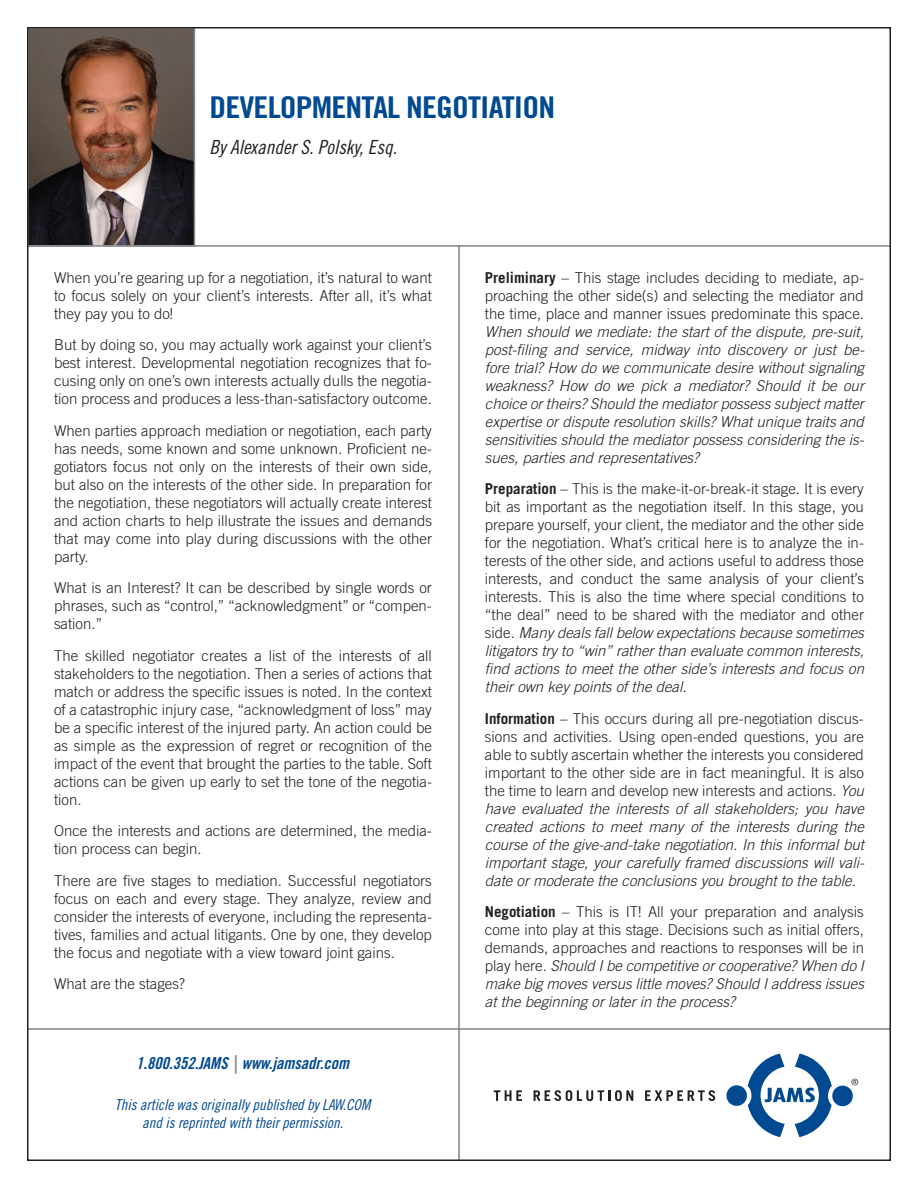
<style>
.page{position:relative;width:918px;height:1188px;background:#fff}
.page>*{position:absolute;margin:0;border:0;box-sizing:border-box;transform-origin:0 0}
.t1{font:30px "Trade Gothic LT Std Bd Cn 20";letter-spacing:-.025em;color:#014990;scale:1.12 1}
.t2{font:19.5px "Trade Gothic LT Std Cn 18 Obl";color:#231f20}
.t3{font:16.5px "Trade Gothic LT Std Bd Cn 20 Obl";color:#014990}
.t4{font:300 15px/18px "Trade Gothic LT Std";color:#231f20;text-align:justify}
.t5{font:italic 300 15px/18px "Trade Gothic LT Std";color:#231f20;text-align:justify}
.t6{font:15px/18px "Trade Gothic LT Std Cn 18 Obl";color:#014990;text-align:center}
.s1{color:#808285}
.s2{font-weight:700}
.s3{font-style:italic}
.s4{font-weight:700;font-style:normal}
.s5{font-style:normal}
</style>
<div class="page">
<img style="left:30px;top:30px;width:164px;height:215px">
<hr style="left:27px;top:245px;width:864px;height:2px;background:#808285">
<hr style="left:194px;top:27px;width:1px;height:220px;background:#808285">
<hr style="left:27px;top:1028px;width:864px;height:2px;background:#808285">
<hr style="left:458px;top:246px;width:2px;height:915px;background:#808285">
<svg style="left:851px;top:1079px;width:7px;height:6px"></svg>
<svg style="left:494px;top:1090px;width:28px;height:11px"></svg>
<svg style="left:534px;top:1090px;width:99px;height:11px"></svg>
<svg style="left:645px;top:1090px;width:70px;height:11px"></svg>
<div style="left:726px;top:1085px;width:21px;height:21px;background:#014990;border-radius:50%"></div>
<svg style="left:748px;top:1054px;width:84px;height:83px"></svg>
<div style="left:832px;top:1086px;width:21px;height:20px;background:#014990;border-radius:50%"></div>
<h1 class="t1" style="left:210px;top:90px;width:310px">DEVELOPMENTAL NEGOTIATION</h1>
<h2 class="t2" style="left:210px;top:136px;width:189px">By Alexander S. Polsky, Esq.</h2>
<p class="t4" style="left:54px;top:268px;width:379px">When you’re gearing up for a negotiation, it’s natural to want to focus solely on your client’s interests. After all, it’s what they pay you to do!</p>
<p class="t4" style="left:54px;top:336px;width:379px">But by doing so, you may actually work against your client’s best interest. Developmental negotiation recognizes that fo&shy;cusing only on one’s own interests actually dulls the negotia&shy;tion process and produces a less-than-satisfactory outcome.</p>
<p class="t4" style="left:54px;top:421px;width:380px">When parties approach mediation or negotiation, each party has needs, some known and some unknown. Proficient ne&shy;gotiators focus not only on the interests of their own side, but also on the interests of the other side. In preparation for the negotiation, these negotiators will actually create interest and action charts to help illustrate the issues and demands that may come into play during discussions with the other party.</p>
<p class="t4" style="left:54px;top:579px;width:379px">What is an Interest? It can be described by single words or phrases, such as “control,” “acknowledgment” or “compen&shy;sation.”</p>
<p class="t4" style="left:54px;top:646px;width:380px">The skilled negotiator creates a list of the interests of all stakeholders to the negotiation. Then a series of actions that match or address the specific issues is noted. In the context of a catastrophic injury case, “acknowledgment of loss” may be a specific interest of the injured party. An action could be as simple as the expression of regret or recognition of the impact of the event that brought the parties to the table. Soft actions can be given up early to set the tone of the negotia&shy;tion.</p>
<p class="t4" style="left:54px;top:822px;width:379px">Once the interests and actions are determined, the media&shy;tion process can begin.</p>
<p class="t4" style="left:54px;top:871px;width:380px">There are five stages to mediation. Successful negotiators focus on each and every stage. They analyze, review and consider the interests of everyone, including the representa&shy;tives, families and actual litigants. One by one, they develop the focus and negotiate with a view toward joint gains.</p>
<p class="t4" style="left:54px;top:975px;width:132px">What are the stages?</p>
<p class="t3" style="left:136px;top:1054px;width:215px">1.800.352.JAMS <span class="s1">|</span> www.jamsadr.com</p>
<p class="t6" style="left:115px;top:1096px;width:257px">This article was originally published by LAW.COM and is reprinted with their permission.</p>
<p class="t4" style="left:485px;top:268px;width:381px"><span class="s2">Preliminary</span> – This stage includes deciding to mediate, ap&shy;proaching the other side(s) and selecting the mediator and the time, place and manner issues predominate this space.</p>
<p class="t5" style="left:485px;top:323px;width:381px">When should we mediate: the start of the dispute, pre-suit, post-filing and service, midway into discovery or just be&shy;fore trial? How do we communicate desire without signaling weakness? How do we pick a mediator? Should it be our choice or theirs? Should the mediator possess subject matter expertise or dispute resolution skills? What unique traits and sensitivities should the mediator possess considering the is&shy;sues, parties and representatives?</p>
<p class="t4" style="left:485px;top:480px;width:381px"><span class="s2">Preparation</span> – This is the make-it-or-break-it stage. It is every bit as important as the negotiation itself. In this stage, you prepare yourself, your client, the mediator and the other side for the negotiation. What’s critical here is to analyze the in&shy;terests of the other side, and actions useful to address those interests, and conduct the same analysis of your client’s interests. This is also the time where special conditions to “the deal” need to be shared with the mediator and other side. <span class="s3">Many deals fall below expectations because sometimes litigators try to “win” rather than evaluate common interests, find actions to meet the other side’s interests and focus on their own key points of the deal.</span></p>
<p class="t5" style="left:485px;top:710px;width:381px"><span class="s4">Information</span> <span class="s5">– This occurs during all pre-negotiation discus&shy;sions and activities. Using open-ended questions, you are able to subtly ascertain whether the interests you considered important to the other side are in fact meaningful. It is also the time to learn and develop new interests and actions.</span> You have evaluated the interests of all stakeholders; you have created actions to meet many of the interests during the course of the give-and-take negotiation. In this informal but important stage, your carefully framed discussions will vali&shy;date or moderate the conclusions you brought to the table.</p>
<p class="t4" style="left:485px;top:903px;width:381px"><span class="s2">Negotiation</span> – This is IT! All your preparation and analysis come into play at this stage. Decisions such as initial offers, demands, approaches and reactions to responses will be in play here. <span class="s3">Should I be competitive or cooperative? When do I make big moves versus little moves? Should I address issues at the beginning or later in the process?</span></p>
</div>
